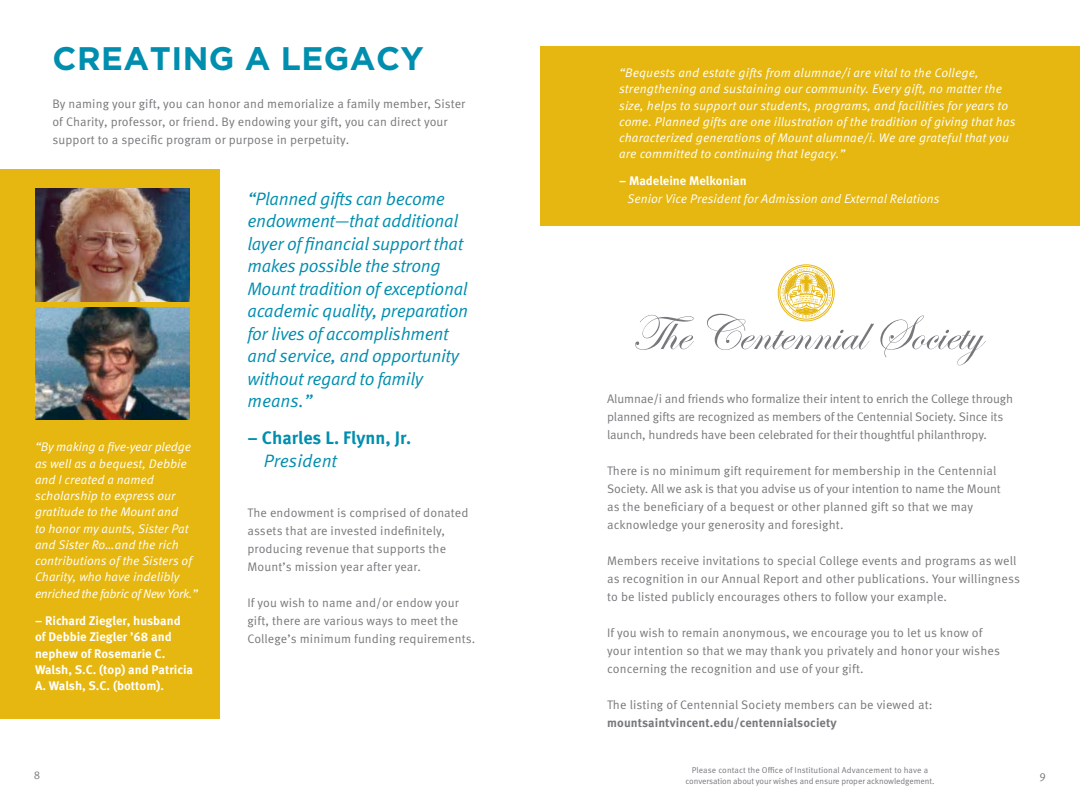
<style>
.page{position:relative;width:1080px;height:810px;background:#fff}
.page>*{position:absolute;margin:0;border:0;box-sizing:border-box;transform-origin:0 0}
.t1{font:700 32.62px "Gotham";letter-spacing:.015em;color:#008eaf}
.t2{font:italic 18px/22.5px "Meta Pro";letter-spacing:-.02em;color:#008eaf}
.t3{font:700 18px "Meta Pro";color:#008eaf}
.t4{font:italic 18px "Meta Pro";color:#008eaf}
.t5{font:italic 12.5px/16.2px "Meta Pro";color:#fff}
.t6{font:700 12.5px/16.2px "Meta Pro";color:#fff}
.t7{font:12.38px/18px "Meta Pro";letter-spacing:.01em;color:#77787b}
.t8{font:12.38px/18px "Meta Pro";letter-spacing:-.01em;color:#77787b}
.t9{font:700 12.38px "Meta Pro";letter-spacing:.01em;color:#77787b}
.t10{font:11.25px "Meta Pro";color:#77787b}
.t11{font:8.5px/11.2px "Meta Pro";letter-spacing:-.01em;color:#77787b;text-align:center}
</style>
<div class="page">
<div style="left:0;top:170px;width:219px;height:549px;background:#e6b711"></div>
<img style="left:35px;top:189px;width:155px;height:112px">
<img style="left:35px;top:307px;width:155px;height:113px">
<div style="left:540px;top:46px;width:540px;height:180px;background:#e6b711"></div>
<svg style="left:635px;top:268px;width:351px;height:97px"></svg>
<h1 class="t1" style="left:53px;top:40px;width:373px">CREATING A LEGACY</h1>
<p class="t7" style="left:52px;top:96px;width:414px">By naming your gift, you can honor and memorialize a family member, Sister of Charity, professor, or friend. By endowing your gift, you can direct your support to a specific program or purpose in perpetuity.</p>
<p class="t5" style="left:35px;top:439px;width:164px">“By making a five-year pledge as well as a bequest, Debbie and I created a named scholarship to express our gratitude to the Mount and<br>to honor my aunts, Sister Pat and Sister Ro…and the rich contributions of the Sisters of<br>Charity, who have indelibly enriched the fabric of New York.”</p>
<p class="t6" style="left:35px;top:613px;width:160px">– Richard Ziegler, husband of Debbie Ziegler ’68 and nephew of Rosemarie C.<br>Walsh, S.C. (top) and Patricia<br>A. Walsh, S.C. (bottom).</p>
<p class="t2" style="left:248px;top:188px;width:222px">“Planned gifts can become endowment—that additional layer of financial support that makes possible the strong<br>Mount tradition of exceptional academic quality, preparation for lives of accomplishment and service, and opportunity without regard to family means.”</p>
<h2 class="t3" style="left:248px;top:426px;width:165px">– Charles L. Flynn, Jr.</h2>
<h2 class="t4" style="left:264px;top:450px;width:75px">President</h2>
<p class="t7" style="left:248px;top:504px;width:223px">The endowment is comprised of donated assets that are invested indefinitely, producing revenue that supports the Mount’s mission year after year.</p>
<p class="t7" style="left:248px;top:594px;width:229px">If you wish to name and/or endow your gift, there are various ways to meet the<br>College’s minimum funding requirements.</p>
<p class="t5" style="left:619px;top:65px;width:398px">“Bequests and estate gifts from alumnae/i are vital to the College, strengthening and sustaining our community. Every gift, no matter the size, helps to support our students, programs, and facilities for years to come. Planned gifts are one illustration of the tradition of giving that has characterized generations of Mount alumnae/i. We are grateful that you are committed to continuing that legacy.”</p>
<p class="t6" style="left:619px;top:173px;width:129px">– Madeleine Melkonian</p>
<p class="t5" style="left:628px;top:191px;width:314px">Senior Vice President for Admission and External Relations</p>
<p class="t8" style="left:607px;top:390px;width:408px">Alumnae/i and friends who formalize their intent to enrich the College through planned gifts are recognized as members of the Centennial Society. Since its launch, hundreds have been celebrated for their thoughtful philanthropy.</p>
<p class="t7" style="left:607px;top:462px;width:395px">There is no minimum gift requirement for membership in the Centennial Society. All we ask is that you advise us of your intention to name the Mount as the beneficiary of a bequest or other planned gift so that we may acknowledge your generosity and foresight.</p>
<p class="t7" style="left:607px;top:552px;width:414px">Members receive invitations to special College events and programs as well as recognition in our Annual Report and other publications. Your willingness to be listed publicly encourages others to follow your example.</p>
<p class="t7" style="left:607px;top:624px;width:394px">If you wish to remain anonymous, we encourage you to let us know of your intention so that we may thank you privately and honor your wishes concerning the recognition and use of your gift.</p>
<p class="t7" style="left:607px;top:696px;width:327px">The listing of Centennial Society members can be viewed at:</p>
<p class="t9" style="left:607px;top:715px;width:231px">mountsaintvincent.edu/centennialsociety</p>
<p class="t11" style="left:686px;top:764px;width:250px">Please contact the Office of Institutional Advancement to have a conversation about your wishes and ensure proper acknowledgement.</p>
<p class="t10" style="left:34px;top:768px;width:8px">8</p>
<p class="t10" style="left:1040px;top:768px;width:8px">9</p>
</div>
